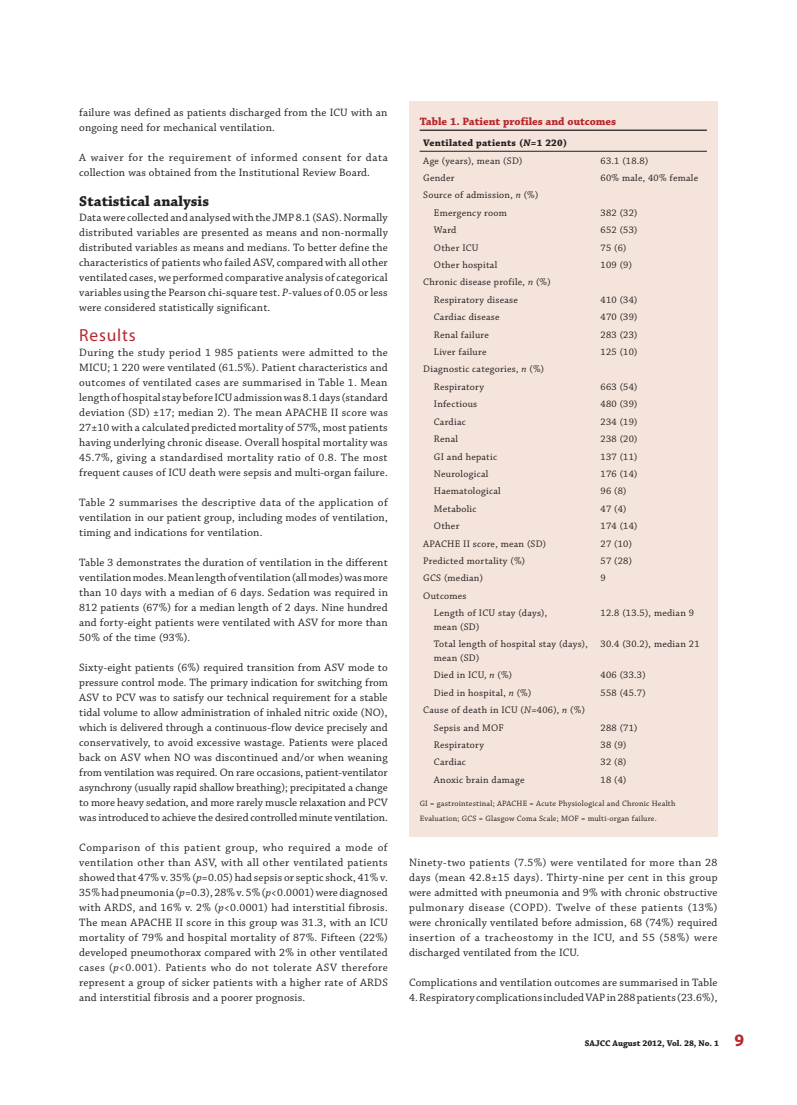
<style>
.page{position:relative;width:797px;height:1105px;background:#fff}
.page>*{position:absolute;margin:0;border:0;box-sizing:border-box;transform-origin:0 0}
.t1{font:17.5px "Myriad Pro";letter-spacing:.045em;color:#b7282e}
.t2{font:700 15px "Chaparral Pro";color:#231f20}
.t3{font:11.25px/15px "Chaparral Pro";letter-spacing:.015em;color:#231f20;text-align:justify}
.t4{font:700 11.25px "Chaparral Pro";color:#b7282e}
.t5{font:10px/17.4px "Chaparral Pro";letter-spacing:.025em;color:#231f20}
.t6{font:700 10px/17.4px "Chaparral Pro";letter-spacing:.025em;color:#231f20}
.t7{font:700 8.75px "Chaparral Pro";color:#231f20}
.t8{font:8.12px/15px "Chaparral Pro";letter-spacing:.025em;color:#231f20}
.s1{font-style:italic}
.s2{font-weight:400}
.s3{font-family:"Myriad Pro";font-size:17.5px;color:#b7282e}
</style>
<div class="page">
<div style="left:409px;top:101px;width:308px;height:735px;background:#f5e4dc"></div>
<hr style="left:419px;top:130px;width:178px;height:1px;background:#231f20">
<hr style="left:597px;top:130px;width:110px;height:1px;background:#231f20">
<hr style="left:419px;top:151px;width:178px;height:1px;background:#231f20">
<hr style="left:597px;top:151px;width:110px;height:1px;background:#231f20">
<p class="t3" style="left:79px;top:106px;width:310px">failure was defined as patients discharged from the ICU with an ongoing need for mechanical ventilation.</p>
<p class="t3" style="left:79px;top:151px;width:310px">A waiver for the requirement of informed consent for data collection was obtained from the Institutional Review Board.</p>
<h2 class="t2" style="left:79px;top:193px;width:131px">Statistical analysis</h2>
<p class="t3" style="left:79px;top:211px;width:310px">Data were collected and analysed with the JMP 8.1 (SAS). Normally distributed variables are presented as means and non-normally distributed variables as means and medians. To better define the characteristics of patients who failed ASV, compared with all other ventilated cases, we performed comparative analysis of categorical variables using the Pearson chi-square test. <span class="s1">P</span>-values of 0.05 or less were considered statistically significant.</p>
<h1 class="t1" style="left:79px;top:325px;width:58px">Results</h1>
<p class="t3" style="left:79px;top:346px;width:310px">During the study period 1 985 patients were admitted to the MICU; 1 220 were ventilated (61.5%). Patient characteristics and outcomes of ventilated cases are summarised in Table 1. Mean length of hospital stay before ICU admission was 8.1 days (standard deviation (SD) ±17; median 2). The mean APACHE II score was 27±10 with a calculated predicted mortality of 57%, most patients having underlying chronic disease. Overall hospital mortality was 45.7%, giving a standardised mortality ratio of 0.8. The most frequent causes of ICU death were sepsis and multi-organ failure.</p>
<p class="t3" style="left:79px;top:496px;width:310px">Table 2 summarises the descriptive data of the application of ventilation in our patient group, including modes of ventilation, timing and indications for ventilation.</p>
<p class="t3" style="left:79px;top:556px;width:310px">Table 3 demonstrates the duration of ventilation in the different ventilation modes. Mean length of ventilation (all modes) was more than 10 days with a median of 6 days. Sedation was required in 812 patients (67%) for a median length of 2 days. Nine hundred and forty-eight patients were ventilated with ASV for more than 50% of the time (93%).</p>
<p class="t3" style="left:79px;top:661px;width:310px">Sixty-eight patients (6%) required transition from ASV mode to pressure control mode. The primary indication for switching from ASV to PCV was to satisfy our technical requirement for a stable tidal volume to allow administration of inhaled nitric oxide (NO), which is delivered through a continuous-flow device precisely and conservatively, to avoid excessive wastage. Patients were placed back on ASV when NO was discontinued and/or when weaning from ventilation was required. On rare occasions, patient-ventilator asynchrony (usually rapid shallow breathing); precipitated a change to more heavy sedation, and more rarely muscle relaxation and PCV was introduced to achieve the desired controlled minute ventilation.</p>
<p class="t3" style="left:79px;top:841px;width:310px">Comparison of this patient group, who required a mode of ventilation other than ASV, with all other ventilated patients showed that 47% v. 35% (<span class="s1">p</span>=0.05) had sepsis or septic shock, 41% v.<br>35% had pneumonia (<span class="s1">p</span>=0.3), 28% v. 5% (<span class="s1">p</span>&lt;0.0001) were diagnosed with ARDS, and 16% v. 2% (<span class="s1">p</span>&lt;0.0001) had interstitial fibrosis.<br>The mean APACHE II score in this group was 31.3, with an ICU mortality of 79% and hospital mortality of 87%. Fifteen (22%) developed pneumothorax compared with 2% in other ventilated cases (<span class="s1">p</span>&lt;0.001). Patients who do not tolerate ASV therefore represent a group of sicker patients with a higher rate of ARDS and interstitial fibrosis and a poorer prognosis.</p>
<p class="t4" style="left:419px;top:115px;width:198px">Table 1. Patient profiles and outcomes</p>
<p class="t6" style="left:423px;top:135px;width:145px">Ventilated patients (<span class="s1">N</span>=1 220)<br><span class="s2">Age (years), mean (SD)</span></p>
<p class="t5" style="left:600px;top:152px;width:49px">63.1 (18.8)</p>
<p class="t5" style="left:423px;top:170px;width:33px">Gender</p>
<p class="t5" style="left:600px;top:170px;width:99px">60% male, 40% female</p>
<p class="t5" style="left:434px;top:187px;width:106px;text-indent:-11px">Source of admission, <span class="s1">n</span> (%)<br>Emergency room</p>
<p class="t5" style="left:600px;top:204px;width:38px">382 (32)</p>
<p class="t5" style="left:434px;top:222px;width:24px">Ward</p>
<p class="t5" style="left:600px;top:222px;width:38px">652 (53)</p>
<p class="t5" style="left:434px;top:239px;width:46px">Other ICU</p>
<p class="t5" style="left:600px;top:239px;width:27px">75 (6)</p>
<p class="t5" style="left:434px;top:257px;width:65px">Other hospital</p>
<p class="t5" style="left:600px;top:257px;width:33px">109 (9)</p>
<p class="t5" style="left:434px;top:274px;width:118px;text-indent:-11px">Chronic disease profile, <span class="s1">n</span> (%)<br>Respiratory disease</p>
<p class="t5" style="left:600px;top:291px;width:38px">410 (34)</p>
<p class="t5" style="left:434px;top:309px;width:67px">Cardiac disease</p>
<p class="t5" style="left:600px;top:309px;width:38px">470 (39)</p>
<p class="t5" style="left:434px;top:326px;width:56px">Renal failure</p>
<p class="t5" style="left:600px;top:326px;width:38px">283 (23)</p>
<p class="t5" style="left:434px;top:344px;width:54px">Liver failure</p>
<p class="t5" style="left:600px;top:344px;width:38px">125 (10)</p>
<p class="t5" style="left:434px;top:361px;width:112px;text-indent:-11px">Diagnostic categories, <span class="s1">n</span> (%)<br>Respiratory</p>
<p class="t5" style="left:600px;top:378px;width:38px">663 (54)</p>
<p class="t5" style="left:434px;top:396px;width:45px">Infectious</p>
<p class="t5" style="left:600px;top:396px;width:38px">480 (39)</p>
<p class="t5" style="left:434px;top:413px;width:33px">Cardiac</p>
<p class="t5" style="left:600px;top:413px;width:38px">234 (19)</p>
<p class="t5" style="left:434px;top:431px;width:26px">Renal</p>
<p class="t5" style="left:600px;top:431px;width:38px">238 (20)</p>
<p class="t5" style="left:434px;top:448px;width:65px">GI and hepatic</p>
<p class="t5" style="left:600px;top:448px;width:38px">137 (11)</p>
<p class="t5" style="left:434px;top:465px;width:56px">Neurological</p>
<p class="t5" style="left:600px;top:465px;width:38px">176 (14)</p>
<p class="t5" style="left:434px;top:483px;width:68px">Haematological</p>
<p class="t5" style="left:600px;top:483px;width:27px">96 (8)</p>
<p class="t5" style="left:434px;top:500px;width:44px">Metabolic</p>
<p class="t5" style="left:600px;top:500px;width:27px">47 (4)</p>
<p class="t5" style="left:434px;top:518px;width:27px">Other</p>
<p class="t5" style="left:600px;top:518px;width:38px">174 (14)</p>
<p class="t5" style="left:423px;top:535px;width:124px">APACHE II score, mean (SD)</p>
<p class="t5" style="left:600px;top:535px;width:33px">27 (10)</p>
<p class="t5" style="left:423px;top:552px;width:103px">Predicted mortality (%)</p>
<p class="t5" style="left:600px;top:552px;width:33px">57 (28)</p>
<p class="t5" style="left:423px;top:570px;width:61px">GCS (median)</p>
<p class="t5" style="left:600px;top:570px;width:7px">9</p>
<p class="t5" style="left:434px;top:587px;width:115px;text-indent:-11px">Outcomes<br>Length of ICU stay (days),</p>
<p class="t5" style="left:434px;top:618px;width:47px">mean (SD)</p>
<p class="t5" style="left:600px;top:605px;width:95px">12.8 (13.5), median 9</p>
<p class="t5" style="left:434px;top:638px;width:155px;line-height:13.8px">Total length of hospital stay (days), mean (SD)</p>
<p class="t5" style="left:600px;top:636px;width:100px">30.4 (30.2), median 21</p>
<p class="t5" style="left:434px;top:667px;width:80px">Died in ICU, <span class="s1">n</span> (%)</p>
<p class="t5" style="left:600px;top:667px;width:47px">406 (33.3)</p>
<p class="t5" style="left:434px;top:684px;width:99px">Died in hospital, <span class="s1">n</span> (%)</p>
<p class="t5" style="left:600px;top:684px;width:47px">558 (45.7)</p>
<p class="t5" style="left:434px;top:702px;width:153px;text-indent:-11px">Cause of death in ICU (<span class="s1">N</span>=406), <span class="s1">n</span> (%)<br>Sepsis and MOF</p>
<p class="t5" style="left:600px;top:719px;width:38px">288 (71)</p>
<p class="t5" style="left:434px;top:736px;width:52px">Respiratory</p>
<p class="t5" style="left:600px;top:736px;width:27px">38 (9)</p>
<p class="t5" style="left:434px;top:754px;width:33px">Cardiac</p>
<p class="t5" style="left:600px;top:754px;width:27px">32 (8)</p>
<p class="t5" style="left:434px;top:771px;width:92px">Anoxic brain damage</p>
<p class="t5" style="left:600px;top:771px;width:27px">18 (4)</p>
<p class="t8" style="left:419px;top:797px;width:257px">GI = gastrointestinal; APACHE = Acute Physiological and Chronic Health<br>Evaluation; GCS = Glasgow Coma Scale; MOF = multi-organ failure.</p>
<p class="t3" style="left:409px;top:856px;width:310px">Ninety-two patients (7.5%) were ventilated for more than 28 days (mean 42.8±15 days). Thirty-nine per cent in this group were admitted with pneumonia and 9% with chronic obstructive pulmonary disease (COPD). Twelve of these patients (13%) were chronically ventilated before admission, 68 (74%) required insertion of a tracheostomy in the ICU, and 55 (58%) were discharged ventilated from the ICU.</p>
<p class="t3" style="left:409px;top:976px;width:310px">Complications and ventilation outcomes are summarised in Table</p>
<p class="t3" style="left:409px;top:991px;width:310px">4. Respiratory complications included VAP in 288 patients (23.6%),</p>
<p class="t7" style="left:584px;top:1037px;width:161px">SAJCC August 2012, Vol. 28, No. 1 <span class="s3">9</span></p>
</div>
